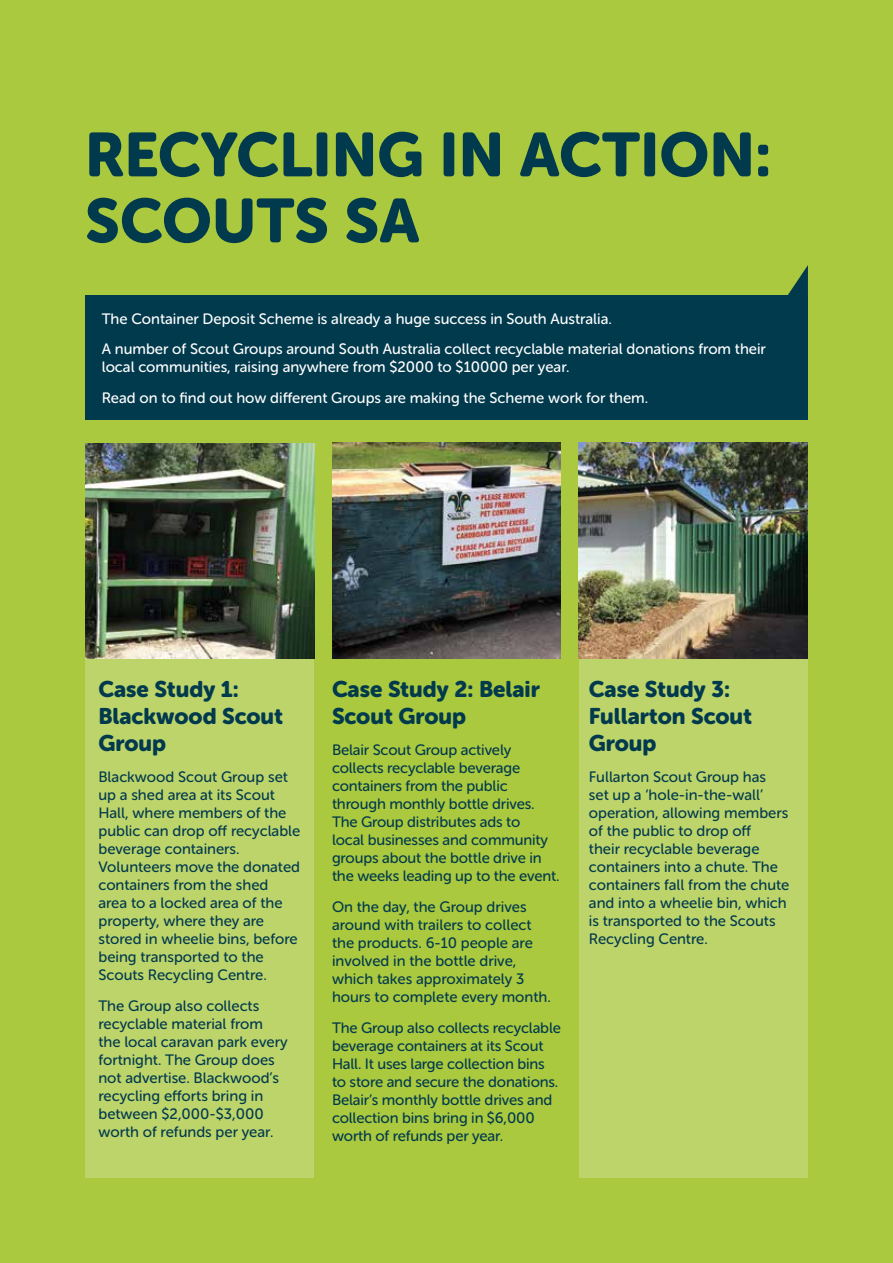
<style>
.page{position:relative;width:893px;height:1263px;background:#aac93e}
.page>*{position:absolute;margin:0;border:0;box-sizing:border-box;transform-origin:0 0}
.t1{font:61.5px/66px "Museo Sans Rounded 900";color:#023a4d}
.t2{font:22.5px/27px "Museo Sans Rounded 900";color:#023a4d}
.t3{font:15px/18px "Museo Sans Rounded 500";letter-spacing:-.005em;color:#023a4d}
.t4{font:15px/30.8px "Museo Sans Rounded 500";color:#fff}
</style>
<div class="page">
<div style="left:85px;top:295px;width:723px;height:125px;background:#023a4d"></div>
<div style="left:85px;top:546px;width:229px;height:632px;background:#bdd46b"></div>
<div style="left:579px;top:546px;width:229px;height:632px;background:#bdd46b"></div>
<img style="left:85px;top:443px;width:229px;height:215px">
<img style="left:579px;top:443px;width:229px;height:215px">
<img style="left:332px;top:443px;width:229px;height:215px">
<svg style="left:788px;top:265px;width:20px;height:30px"></svg>
<h1 class="t1" style="left:85px;top:122px;width:688px">RECYCLING IN ACTION:<br>SCOUTS SA</h1>
<p class="t4" style="left:102px;top:303px;width:666px">The Container Deposit Scheme is already a huge success in South Australia.<br>A number of Scout Groups around South Australia collect recyclable material donations from their</p>
<p class="t4" style="left:102px;top:352px;width:548px">local communities, raising anywhere from $2000 to $10000 per year.<br>Read on to find out how different Groups are making the Scheme work for them.</p>
<h2 class="t2" style="left:98px;top:676px;width:186px">Case Study 1:<br>Blackwood Scout<br>Group</h2>
<p class="t3" style="left:98px;top:768px;width:203px">Blackwood Scout Group set up a shed area at its Scout<br>Hall, where members of the public can drop off recyclable beverage containers.<br>Volunteers move the donated containers from the shed area to a locked area of the property, where they are stored in wheelie bins, before being transported to the<br>Scouts Recycling Centre.</p>
<p class="t3" style="left:98px;top:997px;width:191px">The Group also collects recyclable material from the local caravan park every fortnight. The Group does not advertise. Blackwood’s recycling efforts bring in between $2,000-$3,000 worth of refunds per year.</p>
<h2 class="t2" style="left:332px;top:676px;width:209px">Case Study 2: Belair<br>Scout Group</h2>
<p class="t3" style="left:332px;top:741px;width:229px">Belair Scout Group actively collects recyclable beverage containers from the public through monthly bottle drives.<br>The Group distributes ads to<br>local businesses and community groups about the bottle drive in the weeks leading up to the event.</p>
<p class="t3" style="left:332px;top:898px;width:220px">On the day, the Group drives around with trailers to collect the products. 6-10 people are involved in the bottle drive, which takes approximately 3 hours to complete every month.</p>
<p class="t3" style="left:332px;top:1019px;width:230px">The Group also collects recyclable beverage containers at its Scout Hall. It uses large collection bins to store and secure the donations.<br>Belair’s monthly bottle drives and collection bins bring in $6,000 worth of refunds per year.</p>
<h2 class="t2" style="left:589px;top:676px;width:165px">Case Study 3:<br>Fullarton Scout<br>Group</h2>
<p class="t3" style="left:589px;top:768px;width:202px">Fullarton Scout Group has set up a ‘hole-in-the-wall’ operation, allowing members of the public to drop off<br>their recyclable beverage containers into a chute. The containers fall from the chute and into a wheelie bin, which is transported to the Scouts<br>Recycling Centre.</p>
</div>
